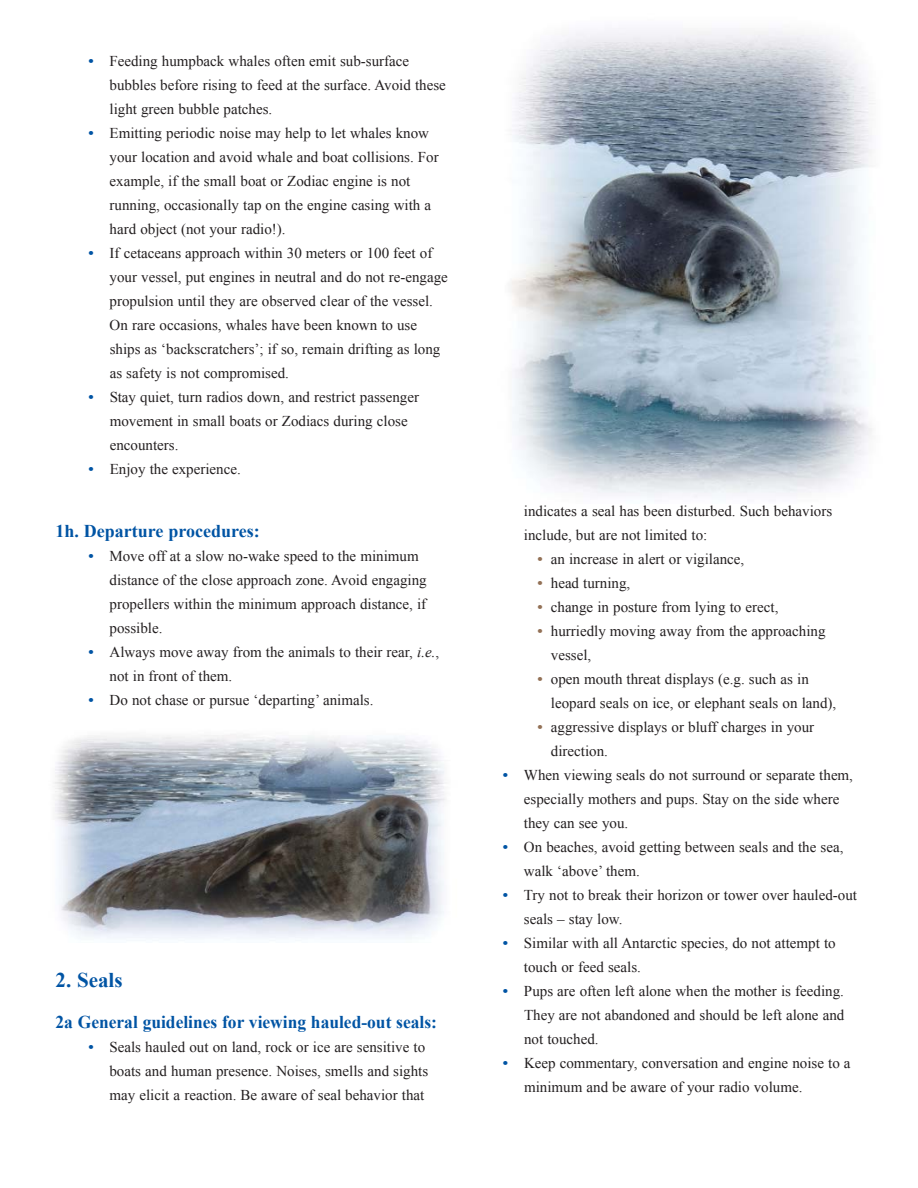
<style>
.page{position:relative;width:918px;height:1188px;background:#fff}
.page>*{position:absolute;margin:0;border:0;box-sizing:border-box;transform-origin:0 0}
.t1{font:700 21px "Times New Roman";color:#0054a4}
.t2{font:700 18px "Times New Roman";color:#0054a4}
.t3{font:15px/24px "Times New Roman";color:#231f20}
.s1{font-weight:700;color:#0054a4}
.s2{font-style:italic}
.s3{font-weight:700;color:#937156}
</style>
<div class="page">
<img style="left:54px;top:734px;width:392px;height:205px">
<img style="left:510px;top:28px;width:365px;height:470px">
<p class="t3" style="left:110px;top:49px;width:338px;text-indent:-21px"><span class="s1">•</span> Feeding humpback whales often emit sub-surface bubbles before rising to feed at the surface. Avoid these light green bubble patches.</p>
<p class="t3" style="left:110px;top:121px;width:331px;text-indent:-21px"><span class="s1">•</span> Emitting periodic noise may help to let whales know your location and avoid whale and boat collisions. For example, if the small boat or Zodiac engine is not running, occasionally tap on the engine casing with a hard object (not your radio!).</p>
<p class="t3" style="left:110px;top:241px;width:340px;text-indent:-21px"><span class="s1">•</span> If cetaceans approach within 30 meters or 100 feet of your vessel, put engines in neutral and do not re-engage propulsion until they are observed clear of the vessel.<br>On rare occasions, whales have been known to use ships as ‘backscratchers’; if so, remain drifting as long as safety is not compromised.</p>
<p class="t3" style="left:110px;top:385px;width:311px;text-indent:-21px"><span class="s1">•</span> Stay quiet, turn radios down, and restrict passenger movement in small boats or Zodiacs during close encounters.</p>
<p class="t3" style="left:89px;top:457px;width:154px"><span class="s1">•</span> Enjoy the experience.</p>
<p class="t2" style="left:56px;top:518px;width:206px">1h. Departure procedures:</p>
<p class="t3" style="left:110px;top:543px;width:319px;text-indent:-21px"><span class="s1">•</span> Move off at a slow no-wake speed to the minimum distance of the close approach zone. Avoid engaging propellers within the minimum approach distance, if possible.</p>
<p class="t3" style="left:110px;top:639px;width:331px;text-indent:-21px"><span class="s1">•</span> Always move away from the animals to their rear, <span class="s2">i.e.</span>, not in front of them.</p>
<p class="t3" style="left:88px;top:687px;width:287px"><span class="s1">•</span> Do not chase or pursue ‘departing’ animals.</p>
<p class="t1" style="left:56px;top:965px;width:69px">2. Seals</p>
<p class="t2" style="left:56px;top:1009px;width:383px">2a General guidelines for viewing hauled-out seals:</p>
<p class="t3" style="left:109px;top:1034px;width:320px;text-indent:-21px"><span class="s1">•</span> Seals hauled out on land, rock or ice are sensitive to boats and human presence. Noises, smells and sights may elicit a reaction. Be aware of seal behavior that</p>
<p class="t3" style="left:524px;top:499px;width:310px">indicates a seal has been disturbed. Such behaviors include, but are not limited to:</p>
<p class="t3" style="left:537px;top:547px;width:208px"><span class="s3">•</span> an increase in alert or vigilance,</p>
<p class="t3" style="left:537px;top:571px;width:95px"><span class="s3">•</span> head turning,</p>
<p class="t3" style="left:537px;top:595px;width:243px"><span class="s3">•</span> change in posture from lying to erect,</p>
<p class="t3" style="left:551px;top:619px;width:276px;text-indent:-14px"><span class="s3">•</span> hurriedly moving away from the approaching vessel,</p>
<p class="t3" style="left:551px;top:667px;width:287px;text-indent:-14px"><span class="s3">•</span> open mouth threat displays (e.g. such as in leopard seals on ice, or elephant seals on land),</p>
<p class="t3" style="left:551px;top:715px;width:265px;text-indent:-14px"><span class="s3">•</span> aggressive displays or bluff charges in your direction.</p>
<p class="t3" style="left:524px;top:763px;width:331px;text-indent:-21px"><span class="s1">•</span> When viewing seals do not surround or separate them, especially mothers and pups. Stay on the side where they can see you.</p>
<p class="t3" style="left:524px;top:835px;width:321px;text-indent:-21px"><span class="s1">•</span> On beaches, avoid getting between seals and the sea, walk ‘above’ them.</p>
<p class="t3" style="left:524px;top:883px;width:335px;text-indent:-21px"><span class="s1">•</span> Try not to break their horizon or tower over hauled-out seals – stay low.</p>
<p class="t3" style="left:524px;top:931px;width:313px;text-indent:-21px"><span class="s1">•</span> Similar with all Antarctic species, do not attempt to touch or feed seals.</p>
<p class="t3" style="left:524px;top:979px;width:322px;text-align:justify;text-indent:-21px"><span class="s1">•</span> Pups are often left alone when the mother is feeding.<br>They are not abandoned and should be left alone and not touched.</p>
<p class="t3" style="left:524px;top:1051px;width:328px;text-indent:-21px"><span class="s1">•</span> Keep commentary, conversation and engine noise to a minimum and be aware of your radio volume.</p>
</div>
